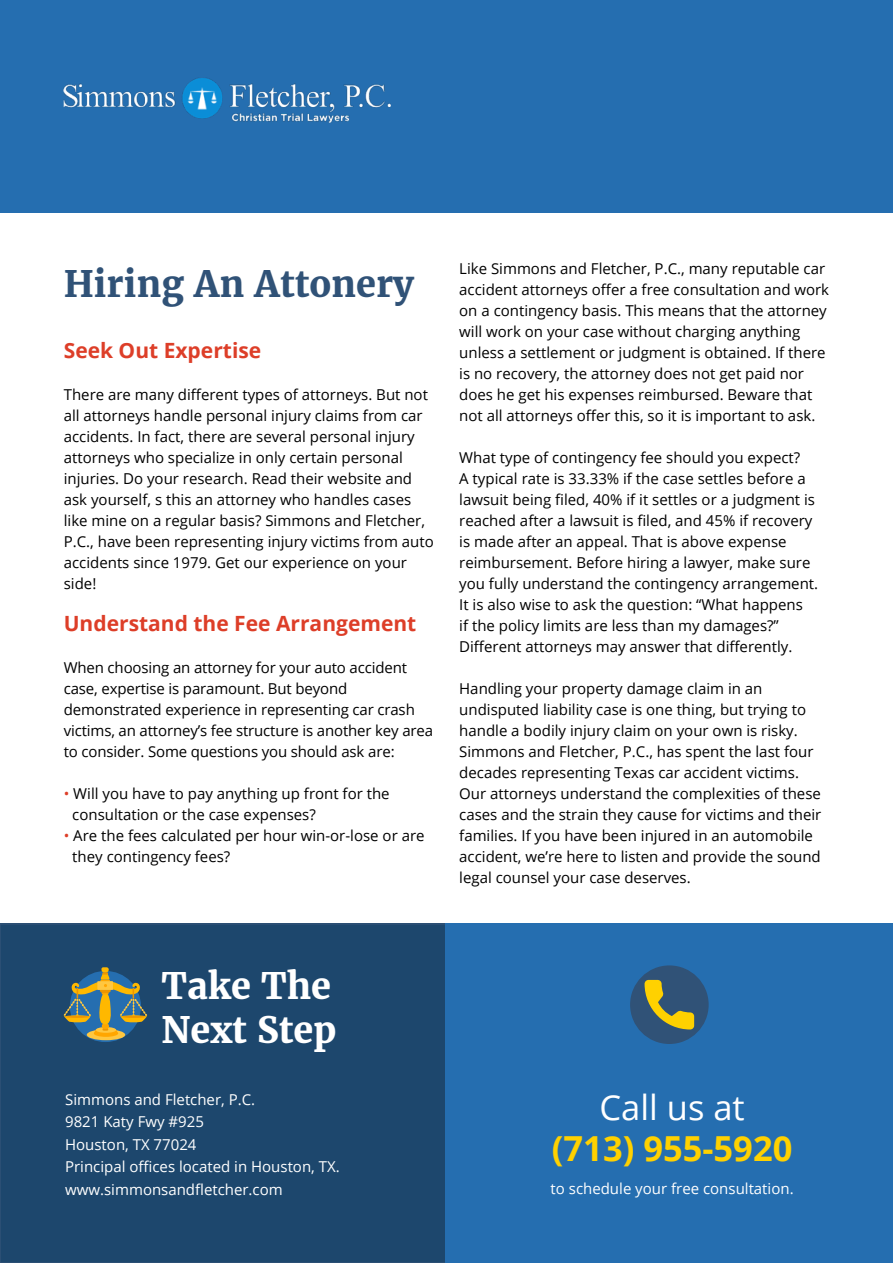
<style>
.page{position:relative;width:893px;height:1263px;background:#fff}
.page>*{position:absolute;margin:0;border:0;box-sizing:border-box;transform-origin:0 0}
.t1{font:700 36px "Merriweather";color:#305277}
.t2{font:700 36px/43.2px "Merriweather";color:#fff}
.t3{font:700 34.5px "Open Sans";color:#ffd100}
.t4{font:34.5px "Open Sans";color:#fff}
.t5{font:700 21px "Open Sans";color:#dd3e28}
.t6{font:15px/21px "Open Sans";color:#000}
.t7{font:15px/22.5px "Open Sans";color:#fff}
.s1{color:#dd3e28}
</style>
<div class="page">
<div style="left:0;top:0;width:893px;height:213px;background:#256eb0"></div>
<div style="left:0;top:924px;width:446px;height:339px;background:#1d476d"></div>
<div style="left:0;top:923px;width:446px;height:340px;border:2px solid #305277"></div>
<div style="left:446px;top:923px;width:447px;height:340px;background:#256eb0"></div>
<img style="left:64px;top:78px;width:327px;height:44px">
<div style="left:630px;top:965px;width:79px;height:79px;background:#305277;border-radius:50%"></div>
<svg style="left:645px;top:980px;width:49px;height:49px"></svg>
<div style="left:87px;top:1029px;width:38px;height:11px;background:#ffc740;border-radius:50%"></div>
<div style="left:94px;top:1030px;width:24px;height:7px;background:#ffa600;border-radius:50%"></div>
<svg style="left:64px;top:967px;width:83px;height:67px"></svg>
<h1 class="t1" style="left:64px;top:262px;width:352px">Hiring An Attonery</h1>
<h3 class="t5" style="left:64px;top:335px;width:199px">Seek Out Expertise</h3>
<p class="t6" style="left:64px;top:383px;width:371px">There are many different types of attorneys. But not all attorneys handle personal injury claims from car accidents. In fact, there are several personal injury attorneys who specialize in only certain personal injuries. Do your research. Read their website and ask yourself, s this an attorney who handles cases like mine on a regular basis? Simmons and Fletcher, P.C., have been representing injury victims from auto accidents since 1979. Get our experience on your side!</p>
<h3 class="t5" style="left:64px;top:608px;width:354px">Understand the Fee Arrangement</h3>
<p class="t6" style="left:64px;top:656px;width:371px">When choosing an attorney for your auto accident case, expertise is paramount. But beyond demonstrated experience in representing car crash victims, an attorney’s fee structure is another key area to consider. Some questions you should ask are:</p>
<p class="t6" style="left:72px;top:782px;width:319px;text-indent:-9px"><span class="s1">•</span> Will you have to pay anything up front for the consultation or the case expenses?</p>
<p class="t6" style="left:72px;top:824px;width:354px;text-indent:-9px"><span class="s1">•</span> Are the fees calculated per hour win-or-lose or are they contingency fees?</p>
<p class="t6" style="left:459px;top:257px;width:371px">Like Simmons and Fletcher, P.C., many reputable car accident attorneys offer a free consultation and work on a contingency basis. This means that the attorney will work on your case without charging anything unless a settlement or judgment is obtained. If there is no recovery, the attorney does not get paid nor does he get his expenses reimbursed. Beware that not all attorneys offer this, so it is important to ask.</p>
<p class="t6" style="left:459px;top:446px;width:360px">What type of contingency fee should you expect?<br>A typical rate is 33.33% if the case settles before a lawsuit being filed, 40% if it settles or a judgment is reached after a lawsuit is filed, and 45% if recovery is made after an appeal. That is above expense reimbursement. Before hiring a lawyer, make sure you fully understand the contingency arrangement.<br>It is also wise to ask the question: “What happens<br>if the policy limits are less than my damages?” Different attorneys may answer that differently.</p>
<p class="t6" style="left:459px;top:677px;width:364px">Handling your property damage claim in an undisputed liability case is one thing, but trying to handle a bodily injury claim on your own is risky.<br>Simmons and Fletcher, P.C., has spent the last four decades representing Texas car accident victims.<br>Our attorneys understand the complexities of these cases and the strain they cause for victims and their families. If you have been injured in an automobile accident, we’re here to listen and provide the sound legal counsel your case deserves.</p>
<h1 class="t2" style="left:162px;top:965px;width:176px">Take The<br>Next Step</h1>
<p class="t7" style="left:65px;top:1088px;width:276px">Simmons and Fletcher, P.C.<br>9821 Katy Fwy #925<br>Houston, TX 77024<br>Principal offices located in Houston, TX. www.simmonsandfletcher.com</p>
<h2 class="t4" style="left:599px;top:1083px;width:147px">Call us at</h2>
<h2 class="t3" style="left:552px;top:1124px;width:242px">(713) 955-5920</h2>
<p class="t7" style="left:551px;top:1177px;width:245px">to schedule your free consultation.</p>
</div>
